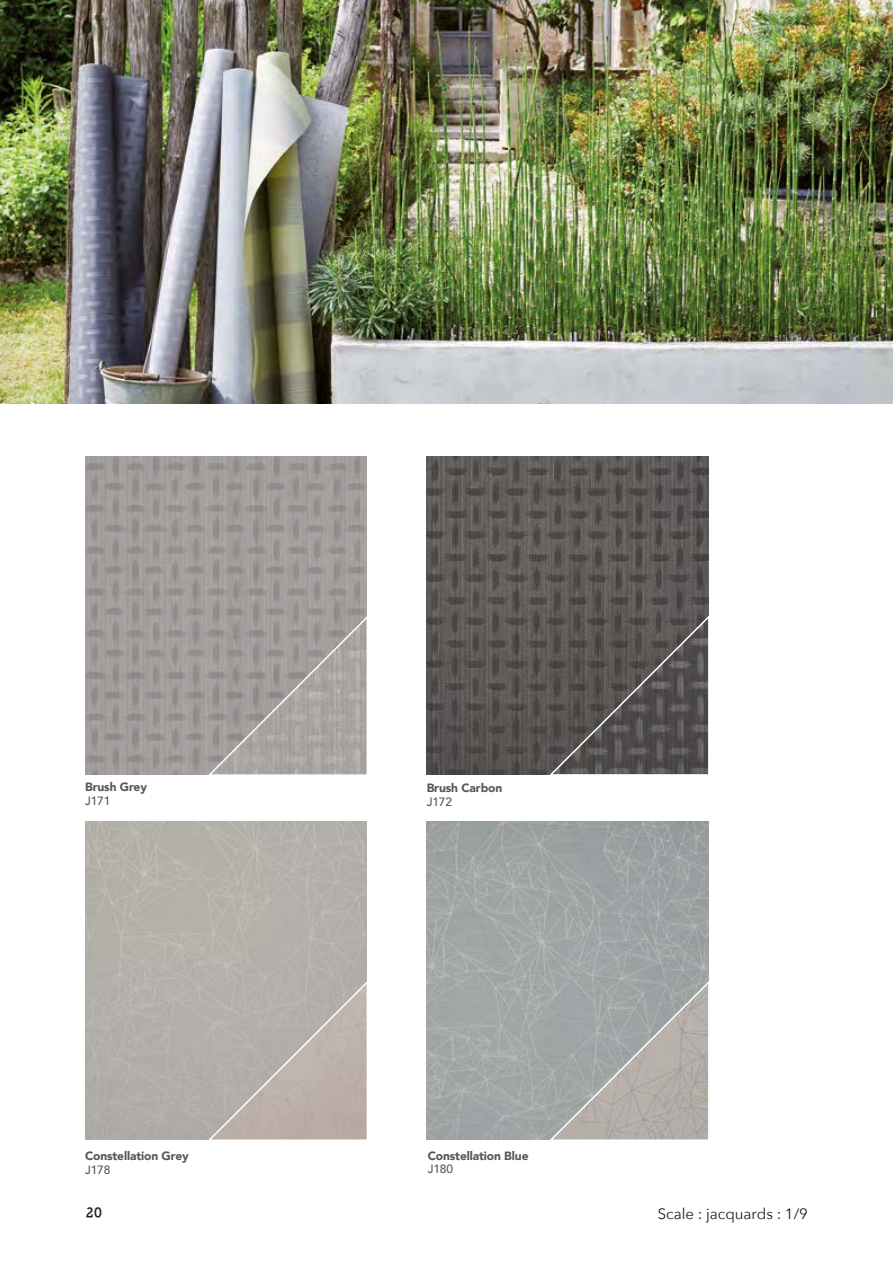
<style>
.page{position:relative;width:893px;height:1263px;background:#fff}
.page>*{position:absolute;margin:0;border:0;box-sizing:border-box;transform-origin:0 0}
.t1{font:15px "Avenir Next";color:#1d1d1b}
.t2{font:900 13.5px "Nilland";color:#1d1d1b}
.t3{font:900 12px "Avenir";letter-spacing:-.01em;color:#575756}
.t4{font:500 12px "Avenir";letter-spacing:-.01em;color:#575756}
</style>
<div class="page">
<img style="left:85px;top:456px;width:282px;height:318px">
<svg style="left:207px;top:613px;width:160px;height:162px"></svg>
<img style="left:427px;top:456px;width:281px;height:318px">
<svg style="left:549px;top:613px;width:160px;height:162px"></svg>
<img style="left:0;top:0;width:893px;height:404px">
<div style="left:85px;top:821px;width:282px;height:318px;background:#b3b0aa"></div>
<img style="left:427px;top:821px;width:281px;height:318px">
<svg style="left:207px;top:978px;width:160px;height:162px"></svg>
<svg style="left:549px;top:978px;width:160px;height:162px"></svg>
<p class="t3" style="left:85px;top:777px;width:64px">Brush Grey</p>
<p class="t4" style="left:85px;top:790px;width:27px">J171</p>
<p class="t3" style="left:85px;top:1146px;width:105px">Constellation Grey</p>
<p class="t4" style="left:85px;top:1159px;width:27px">J178</p>
<p class="t3" style="left:427px;top:778px;width:77px">Brush Carbon</p>
<p class="t4" style="left:427px;top:791px;width:27px">J172</p>
<p class="t3" style="left:428px;top:1145px;width:102px">Constellation Blue</p>
<p class="t4" style="left:428px;top:1158px;width:27px">J180</p>
<p class="t2" style="left:86px;top:1204px;width:18px">20</p>
<p class="t1" style="left:658px;top:1201px;width:152px">Scale : jacquards : 1/9</p>
</div>
